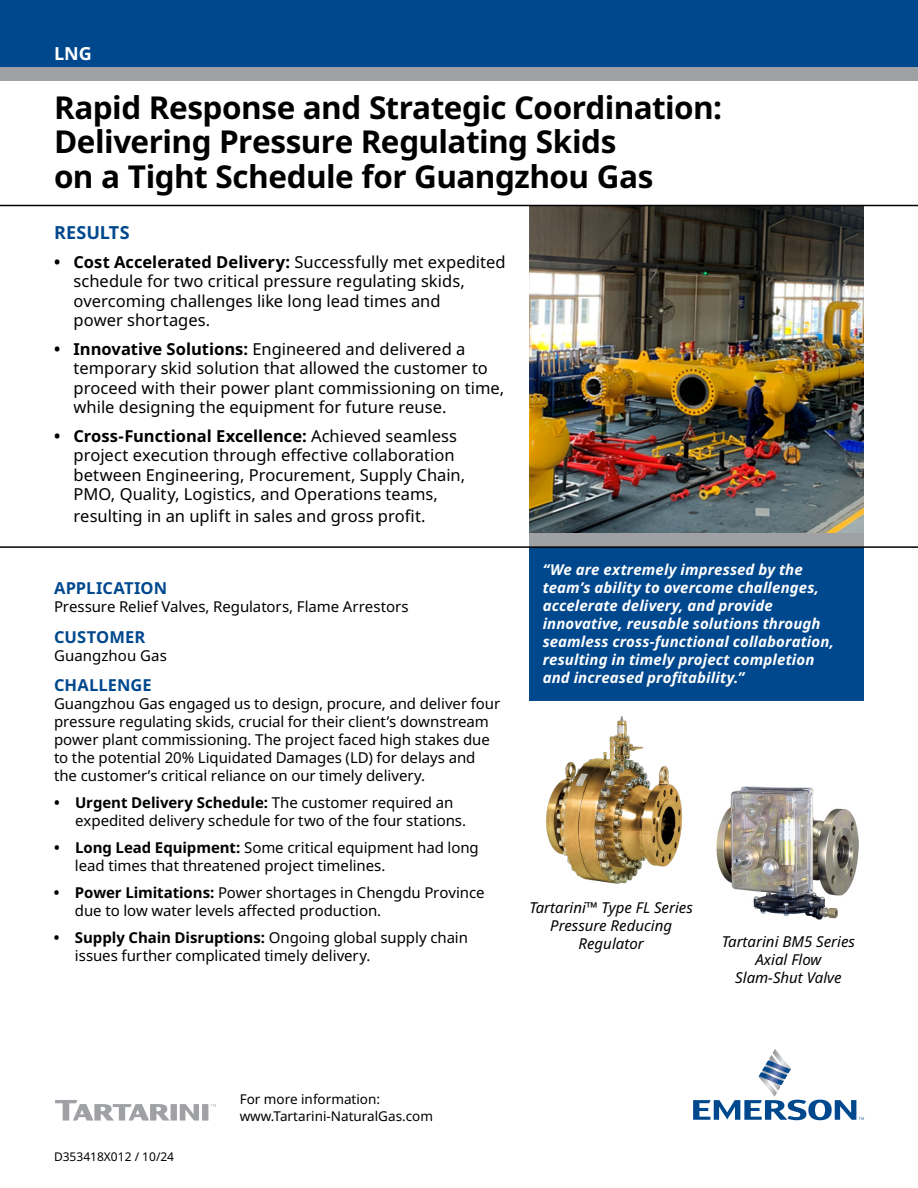
<style>
.page{position:relative;width:918px;height:1188px;background:#fff}
.page>*{position:absolute;margin:0;border:0;box-sizing:border-box;transform-origin:0 0}
.t1{font:700 31.5px/34.5px "Noto Sans";letter-spacing:-.015em;color:#000}
.t2{font:700 18px "Noto Sans";letter-spacing:.005em;color:#00488e}
.t3{font:700 18px "Noto Sans";color:#fff}
.t4{font:16.5px/19.5px "Noto Sans";color:#000}
.t5{font:700 16.5px "Noto Sans";letter-spacing:.005em;color:#00488e}
.t6{font:15px/18px "Noto Sans";letter-spacing:-.005em;color:#000}
.t7{font:italic 700 15px/18px "Noto Sans";letter-spacing:.01em;color:#fff}
.t8{font:italic 15px/18px "Noto Sans";color:#000;text-align:center}
.t9{font:13.5px/16.2px "Noto Sans";color:#000}
.t10{font:12px "Noto Sans";color:#000}
.s1{font-weight:700}
</style>
<div class="page">
<div style="left:529px;top:548px;width:335px;height:153px;background:#00488e"></div>
<img style="left:529px;top:206px;width:335px;height:327px">
<div style="left:529px;top:533px;width:335px;height:13px;background:#9fa1a4"></div>
<div style="left:0;top:0;width:918px;height:68px;background:#00488e"></div>
<div style="left:0;top:68px;width:918px;height:13px;background:#9fa1a4"></div>
<hr style="left:0;top:205px;width:918px;height:1px;background:#000">
<hr style="left:0;top:546px;width:918px;height:2px;background:#000">
<svg style="left:693px;top:1049px;width:171px;height:71px"></svg>
<svg style="left:55px;top:1100px;width:161px;height:21px"></svg>
<img style="left:546px;top:716px;width:136px;height:168px">
<img style="left:717px;top:787px;width:142px;height:132px">
<p class="t3" style="left:54px;top:43px;width:39px">LNG</p>
<h1 class="t1" style="left:54px;top:90px;width:670px">Rapid Response and Strategic Coordination:<br>Delivering Pressure Regulating Skids<br>on a Tight Schedule for Guangzhou Gas</h1>
<p class="t2" style="left:54px;top:222px;width:77px">RESULTS</p>
<p class="t4" style="left:74px;top:252px;width:434px;text-indent:-20px"><span class="s1">• Cost Accelerated Delivery:</span> Successfully met expedited schedule for two critical pressure regulating skids, overcoming challenges like long lead times and<br>power shortages.</p>
<p class="t4" style="left:74px;top:339px;width:432px;text-indent:-20px"><span class="s1">• Innovative Solutions:</span> Engineered and delivered a temporary skid solution that allowed the customer to proceed with their power plant commissioning on time, while designing the equipment for future reuse.</p>
<p class="t4" style="left:74px;top:426px;width:393px;text-indent:-20px"><span class="s1">• Cross-Functional Excellence:</span> Achieved seamless project execution through effective collaboration between Engineering, Procurement, Supply Chain, PMO, Quality, Logistics, and Operations teams,</p>
<p class="t4" style="left:74px;top:506px;width:354px">resulting in an uplift in sales and gross profit.</p>
<p class="t5" style="left:54px;top:579px;width:115px">APPLICATION</p>
<p class="t6" style="left:54px;top:598px;width:356px">Pressure Relief Valves, Regulators, Flame Arrestors</p>
<p class="t5" style="left:54px;top:627px;width:93px">CUSTOMER</p>
<p class="t6" style="left:54px;top:647px;width:114px">Guangzhou Gas</p>
<p class="t5" style="left:54px;top:676px;width:99px">CHALLENGE</p>
<p class="t6" style="left:54px;top:695px;width:448px">Guangzhou Gas engaged us to design, procure, and deliver four pressure regulating skids, crucial for their client’s downstream power plant commissioning. The project faced high stakes due to the potential 20% Liquidated Damages (LD) for delays and the customer’s critical reliance on our timely delivery.</p>
<p class="t6" style="left:75px;top:794px;width:393px;text-indent:-21px"><span class="s1">• Urgent Delivery Schedule:</span> The customer required an expedited delivery schedule for two of the four stations.</p>
<p class="t6" style="left:75px;top:839px;width:405px;text-indent:-21px"><span class="s1">• Long Lead Equipment:</span> Some critical equipment had long lead times that threatened project timelines.</p>
<p class="t6" style="left:75px;top:884px;width:411px;text-indent:-21px"><span class="s1">• Power Limitations:</span> Power shortages in Chengdu Province due to low water levels affected production.</p>
<p class="t6" style="left:75px;top:929px;width:394px;text-indent:-21px"><span class="s1">• Supply Chain Disruptions:</span> Ongoing global supply chain issues further complicated timely delivery.</p>
<p class="t7" style="left:543px;top:561px;width:293px">“We are extremely impressed by the team’s ability to overcome challenges, accelerate delivery, and provide innovative, reusable solutions through seamless cross-functional collaboration, resulting in timely project completion and increased profitability.”</p>
<p class="t8" style="left:529px;top:899px;width:165px">Tartarini™ Type FL Series<br>Pressure Reducing<br>Regulator</p>
<p class="t8" style="left:722px;top:933px;width:135px">Tartarini BM5 Series<br>Axial Flow<br>Slam-Shut Valve</p>
<p class="t10" style="left:54px;top:1150px;width:122px">D353418X012 / 10/24</p>
<p class="t9" style="left:240px;top:1092px;width:195px">For more information: www.Tartarini-NaturalGas.com</p>
</div>
